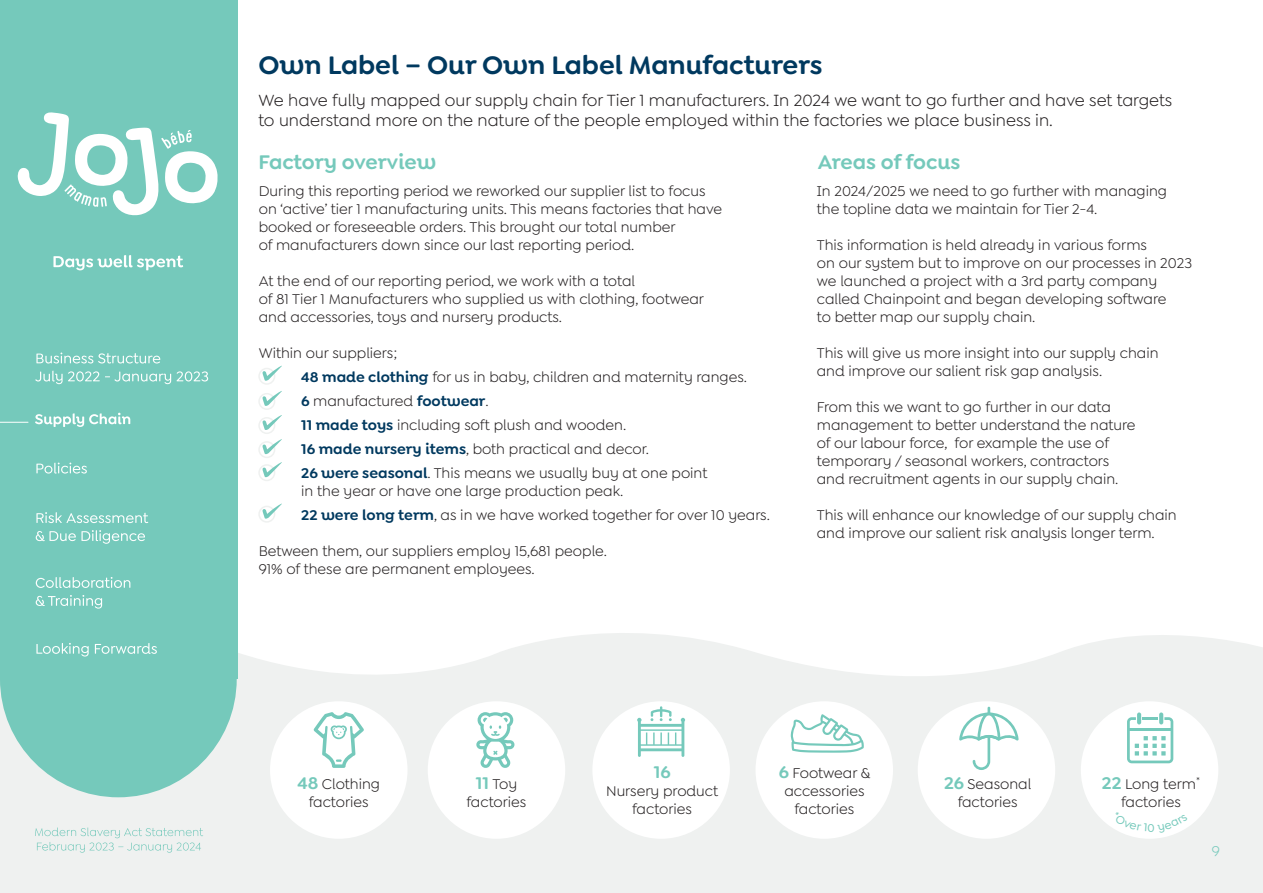
<style>
.page{position:relative;width:1263px;height:893px;background:#fff}
.page>*{position:absolute;margin:0;border:0;box-sizing:border-box;transform-origin:0 0}
.t1{font:600 27px "Goldplay Alt";color:#00395f}
.t2{font:600 21px "Goldplay Alt";color:#75c9bb}
.t3{font:600 18px "Goldplay Alt";color:#75c9bb}
.t4{font:17.25px "Goldplay";color:#231f20}
.t5{font:15px/18px "Goldplay";color:#231f20}
.t6{font:15px "Goldplay";color:#75c9bb}
.s1{font-family:"Goldplay Alt";font-weight:600;color:#00395f}
.s2{font-family:"Goldplay Alt";font-weight:600;font-size:18px;color:#75c9bb}
</style>
<div class="page">
<svg style="left:0;top:600px;width:1263px;height:160px;fill:#eff1f0"></svg>
<div style="left:0;top:760px;width:1263px;height:133px;background:#eff1f0"></div>
<div style="left:270px;top:701px;width:137px;height:138px;background:#fff;border-radius:50%"></div>
<div style="left:428px;top:701px;width:137px;height:138px;background:#fff;border-radius:50%"></div>
<div style="left:592px;top:701px;width:138px;height:138px;background:#fff;border-radius:50%"></div>
<div style="left:755px;top:701px;width:138px;height:138px;background:#fff;border-radius:50%"></div>
<div style="left:918px;top:701px;width:137px;height:138px;background:#fff;border-radius:50%"></div>
<div style="left:1081px;top:701px;width:137px;height:138px;background:#fff;border-radius:50%"></div>
<svg style="left:476px;top:712px;width:39px;height:56px"></svg>
<svg style="left:313px;top:712px;width:51px;height:56px"></svg>
<svg style="left:637px;top:706px;width:48px;height:51px"></svg>
<svg style="left:791px;top:714px;width:73px;height:39px"></svg>
<svg style="left:1137px;top:712px;width:4px;height:12px"></svg>
<svg style="left:1159px;top:712px;width:4px;height:12px"></svg>
<svg style="left:1127px;top:717px;width:46px;height:46px"></svg>
<svg style="left:959px;top:707px;width:60px;height:63px"></svg>
<div style="left:258px;top:464px;width:17px;height:17px;border:2px solid #eff1f0;border-radius:50%"></div>
<svg style="left:262px;top:462px;width:20px;height:15px"></svg>
<div style="left:258px;top:506px;width:17px;height:17px;border:2px solid #eff1f0;border-radius:50%"></div>
<svg style="left:262px;top:504px;width:20px;height:15px"></svg>
<div style="left:258px;top:417px;width:17px;height:17px;border:2px solid #eff1f0;border-radius:50%"></div>
<svg style="left:262px;top:415px;width:20px;height:15px"></svg>
<div style="left:258px;top:393px;width:17px;height:17px;border:2px solid #eff1f0;border-radius:50%"></div>
<svg style="left:262px;top:391px;width:20px;height:15px"></svg>
<div style="left:258px;top:441px;width:17px;height:17px;border:2px solid #eff1f0;border-radius:50%"></div>
<svg style="left:262px;top:439px;width:20px;height:15px"></svg>
<div style="left:258px;top:368px;width:17px;height:17px;border:2px solid #eff1f0;border-radius:50%"></div>
<svg style="left:262px;top:366px;width:20px;height:15px"></svg>
<svg style="left:35px;top:827px;width:168px;height:26px"></svg>
<div style="left:0;top:0;width:237px;height:679px;background:#75c9bb"></div>
<div style="left:0;top:561px;width:237px;height:236px;background:#75c9bb;border-radius:50%"></div>
<svg style="left:17px;top:112px;width:201px;height:104px"></svg>
<svg style="left:53px;top:255px;width:130px;height:15px"></svg>
<svg style="left:36px;top:643px;width:121px;height:13px"></svg>
<svg style="left:36px;top:595px;width:66px;height:14px"></svg>
<svg style="left:36px;top:577px;width:94px;height:11px"></svg>
<svg style="left:36px;top:530px;width:109px;height:14px"></svg>
<svg style="left:36px;top:512px;width:112px;height:11px"></svg>
<svg style="left:36px;top:463px;width:51px;height:11px"></svg>
<svg style="left:35px;top:371px;width:173px;height:13px"></svg>
<svg style="left:36px;top:352px;width:124px;height:11px"></svg>
<svg style="left:35px;top:413px;width:95px;height:14px"></svg>
<svg style="left:0;top:422px;width:28px;height:1px"></svg>
<p class="t1" style="left:258px;top:49px;width:566px">Own Label – Our Own Label Manufacturers</p>
<p class="t4" style="left:258px;top:90px;width:915px">We have fully mapped our supply chain for Tier 1 manufacturers. In 2024 we want to go further and have set targets</p>
<p class="t4" style="left:258px;top:111px;width:796px">to understand more on the nature of the people employed within the factories we place business in.</p>
<p class="t2" style="left:258px;top:149px;width:179px">Factory overview</p>
<p class="t5" style="left:259px;top:182px;width:448px">During this reporting period we reworked our supplier list to focus</p>
<p class="t5" style="left:259px;top:200px;width:465px">on ‘active’ tier 1 manufacturing units. This means factories that have booked or foreseeable orders. This brought our total number</p>
<p class="t5" style="left:259px;top:236px;width:377px">of manufacturers down since our last reporting period.</p>
<p class="t5" style="left:259px;top:272px;width:378px">At the end of our reporting period, we work with a total</p>
<p class="t5" style="left:259px;top:290px;width:447px">of 81 Tier 1 Manufacturers who supplied us with clothing, footwear</p>
<p class="t5" style="left:259px;top:308px;width:305px">and accessories, toys and nursery products.</p>
<p class="t5" style="left:259px;top:344px;width:140px">Within our suppliers;</p>
<p class="t5" style="left:301px;top:368px;width:447px"><span class="s1">48 made clothing</span> for us in baby, children and maternity ranges.</p>
<p class="t5" style="left:301px;top:392px;width:189px"><span class="s1">6</span> manufactured <span class="s1">footwear</span>.</p>
<p class="t5" style="left:301px;top:416px;width:326px"><span class="s1">11 made toys</span> including soft plush and wooden.</p>
<p class="t5" style="left:301px;top:440px;width:349px"><span class="s1">16 made nursery items</span>, both practical and decor.</p>
<p class="t5" style="left:301px;top:464px;width:408px"><span class="s1">26 were seasonal</span>. This means we usually buy at one point</p>
<p class="t5" style="left:301px;top:482px;width:323px">in the year or have one large production peak.</p>
<p class="t5" style="left:301px;top:506px;width:470px"><span class="s1">22 were long term</span>, as in we have worked together for over 10 years.</p>
<p class="t5" style="left:259px;top:542px;width:350px">Between them, our suppliers employ 15,681 people.<br>91% of these are permanent employees.</p>
<p class="t2" style="left:818px;top:149px;width:144px">Areas of focus</p>
<p class="t5" style="left:817px;top:182px;width:352px">In 2024/2025 we need to go further with managing</p>
<p class="t5" style="left:817px;top:200px;width:282px">the topline data we maintain for Tier 2-4.</p>
<p class="t5" style="left:817px;top:236px;width:332px">This information is held already in various forms</p>
<p class="t5" style="left:817px;top:254px;width:377px">on our system but to improve on our processes in 2023</p>
<p class="t5" style="left:817px;top:272px;width:351px">we launched a project with a 3rd party company called Chainpoint and began developing software</p>
<p class="t5" style="left:817px;top:308px;width:220px">to better map our supply chain.</p>
<p class="t5" style="left:817px;top:344px;width:343px">This will give us more insight into our supply chain</p>
<p class="t5" style="left:817px;top:362px;width:287px">and improve our salient risk gap analysis.</p>
<p class="t5" style="left:817px;top:398px;width:320px">From this we want to go further in our data management to better understand the nature</p>
<p class="t5" style="left:817px;top:434px;width:294px">of our labour force, for example the use of</p>
<p class="t5" style="left:817px;top:452px;width:294px">temporary / seasonal workers, contractors</p>
<p class="t5" style="left:817px;top:470px;width:303px">and recruitment agents in our supply chain.</p>
<p class="t5" style="left:817px;top:506px;width:361px">This will enhance our knowledge of our supply chain and improve our salient risk analysis longer term.</p>
<p class="t5" style="left:297px;top:775px;width:84px"><span class="s2">48</span> Clothing</p>
<p class="t5" style="left:309px;top:793px;width:61px">factories</p>
<p class="t5" style="left:476px;top:775px;width:43px"><span class="s2">11</span> Toy</p>
<p class="t5" style="left:467px;top:793px;width:61px">factories</p>
<p class="t3" style="left:654px;top:761px;width:18px">16</p>
<p class="t5" style="left:606px;top:782px;width:113px">Nursery product</p>
<p class="t5" style="left:632px;top:800px;width:61px">factories</p>
<p class="t5" style="left:779px;top:764px;width:93px;text-align:center"><span class="s2">6</span> Footwear &amp; accessories</p>
<p class="t5" style="left:794px;top:800px;width:61px">factories</p>
<p class="t5" style="left:944px;top:775px;width:89px"><span class="s2">26</span> Seasonal</p>
<p class="t5" style="left:958px;top:793px;width:61px">factories</p>
<p class="t5" style="left:1102px;top:775px;width:100px"><span class="s2">22</span> Long term<sup>*</sup></p>
<p class="t5" style="left:1121px;top:793px;width:61px">factories</p>
<p class="t6" style="left:1210px;top:836px;width:9px">5</p>
<p class="t6" style="left:1212px;top:843px;width:10px">9</p>
</div>
